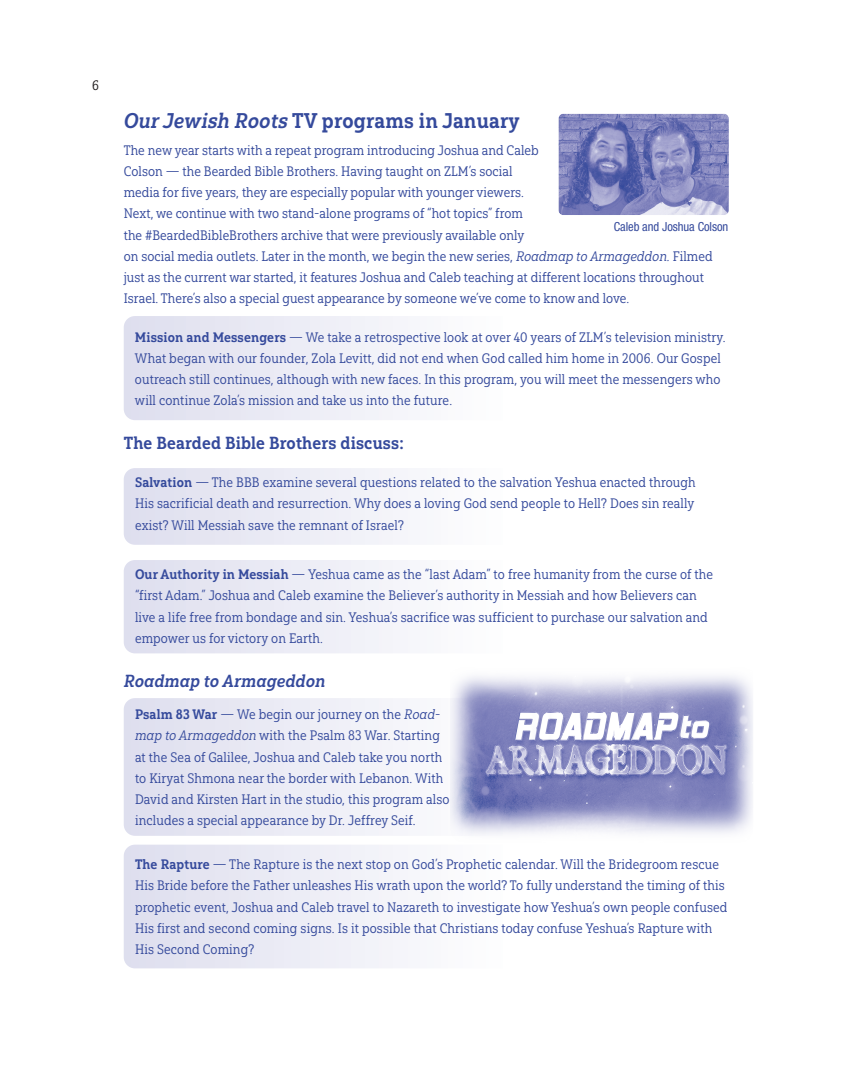
<style>
.page{position:relative;width:855px;height:1080px;background:#fff}
.page>*{position:absolute;margin:0;border:0;box-sizing:border-box;transform-origin:0 0}
.t1{font:21.25px "Yorkten Slab Con Bol";letter-spacing:.01em;color:#354a9c}
.t2{font:17.5px "Yorkten Slab Con Bol";letter-spacing:.01em;color:#354a9c}
.t3{font:17.5px "Yorkten Slab Con Bol It";letter-spacing:.01em;color:#354a9c}
.t4{font:13.75px/21.2px "Yorkten Slab Con Reg";letter-spacing:.01em;color:#354a9c}
.t5{font:13.75px "Yorkten Slab Con Reg";color:#231f20}
.t6{font:condensed 12.5px "Helvetica Neue LT Std";letter-spacing:-.005em;color:#354a9c}
.s1{font-family:"Yorkten Slab Con Bol It"}
.s2{font-family:"Yorkten Slab Con Reg It"}
.s3{font-family:"Yorkten Slab Con Bol"}
</style>
<div class="page">
<svg style="left:124px;top:316px;width:269px;height:104px"></svg>
<svg style="left:124px;top:698px;width:269px;height:138px"></svg>
<svg style="left:124px;top:560px;width:269px;height:93px"></svg>
<svg style="left:124px;top:845px;width:269px;height:123px"></svg>
<svg style="left:124px;top:468px;width:269px;height:77px"></svg>
<img style="left:450px;top:676px;width:303px;height:159px">
<img style="left:559px;top:114px;width:169px;height:100px">
<div style="left:557px;top:112px;width:173px;height:104px;border:1px solid #fff;border-radius:5px"></div>
<p class="t5" style="left:92px;top:77px;width:8px">6</p>
<h1 class="t1" style="left:124px;top:107px;width:398px"><span class="s1">Our Jewish Roots</span> TV programs in January</h1>
<p class="t4" style="left:124px;top:139px;width:590px">The new year starts with a repeat program introducing Joshua and Caleb<br>Colson — the Bearded Bible Brothers. Having taught on ZLM’s social<br>media for five years, they are especially popular with younger viewers.<br>Next, we continue with two stand-alone programs of “hot topics” from<br>the #BeardedBibleBrothers archive that were previously available only<br>on social media outlets. Later in the month, we begin the new series, <span class="s2">Roadmap to Armageddon.</span> Filmed just as the current war started, it features Joshua and Caleb teaching at different locations throughout Israel. There’s also a special guest appearance by someone we’ve come to know and love.</p>
<p class="t4" style="left:135px;top:326px;width:592px"><span class="s3">Mission and Messengers</span> — We take a retrospective look at over 40 years of ZLM’s television ministry.<br>What began with our founder, Zola Levitt, did not end when God called him home in 2006. Our Gospel outreach still continues, although with new faces. In this program, you will meet the messengers who will continue Zola’s mission and take us into the future.</p>
<p class="t2" style="left:124px;top:432px;width:282px">The Bearded Bible Brothers discuss:</p>
<p class="t4" style="left:135px;top:472px;width:562px;text-align:justify"><span class="s3">Salvation</span> — The BBB examine several questions related to the salvation Yeshua enacted through His sacrificial death and resurrection. Why does a loving God send people to Hell? Does sin really exist? Will Messiah save the remnant of Israel?</p>
<p class="t4" style="left:135px;top:564px;width:580px"><span class="s3">Our Authority in Messiah</span> — Yeshua came as the “last Adam” to free humanity from the curse of the “first Adam.” Joshua and Caleb examine the Believer’s authority in Messiah and how Believers can live a life free from bondage and sin. Yeshua’s sacrifice was sufficient to purchase our salvation and empower us for victory on Earth.</p>
<p class="t3" style="left:124px;top:670px;width:203px">Roadmap to Armageddon</p>
<p class="t4" style="left:135px;top:704px;width:316px"><span class="s3">Psalm 83 War</span> — We begin our journey on the <span class="s2">Road&shy;map to Armageddon</span> with the Psalm 83 War. Starting at the Sea of Galilee, Joshua and Caleb take you north to Kiryat Shmona near the border with Lebanon. With David and Kirsten Hart in the studio, this program also includes a special appearance by Dr. Jeffrey Seif.</p>
<p class="t4" style="left:135px;top:854px;width:594px"><span class="s3">The Rapture</span> — The Rapture is the next stop on God’s Prophetic calendar. Will the Bridegroom rescue His Bride before the Father unleashes His wrath upon the world? To fully understand the timing of this prophetic event, Joshua and Caleb travel to Nazareth to investigate how Yeshua’s own people confused His first and second coming signs. Is it possible that Christians today confuse Yeshua’s Rapture with His Second Coming?</p>
<p class="t6" style="left:614px;top:220px;width:116px">Caleb and Joshua Colson</p>
</div>
